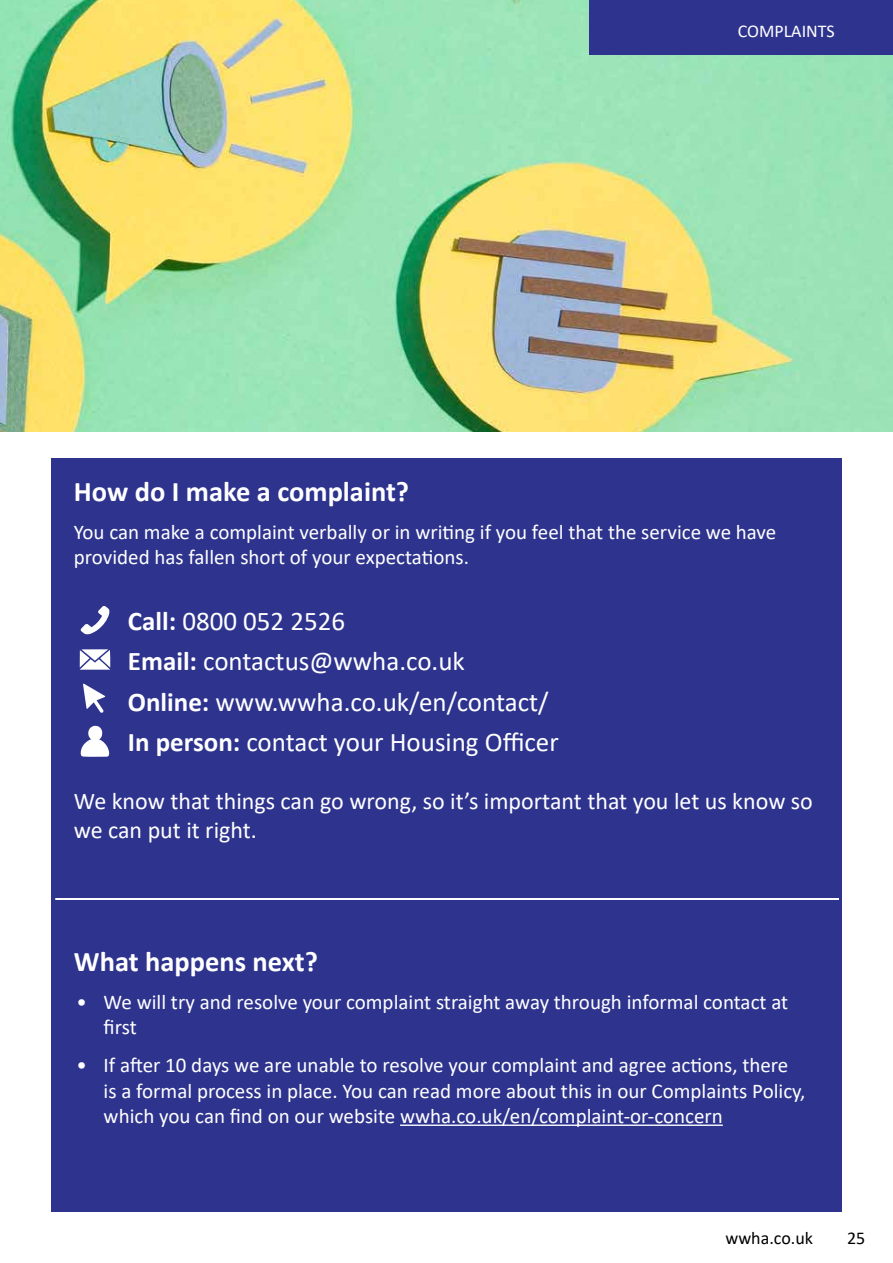
<style>
.page{position:relative;width:893px;height:1263px;background:#fff}
.page>*{position:absolute;margin:0;border:0;box-sizing:border-box;transform-origin:0 0}
.t1{font:700 28.5px "Calibri";color:#fff}
.t2{font:27px/40.5px "Calibri";color:#fff}
.t3{font:24px/28.8px "Calibri";color:#fff}
.t4{font:21px/25.2px "Calibri";color:#fff}
.t5{font:18px "Calibri";color:#000}
.t6{font:18px "Calibri";color:#fff}
.s1{font-weight:700}
</style>
<div class="page">
<img style="left:0;top:0;width:893px;height:432px">
<div style="left:589px;top:0;width:304px;height:54px;background:#2e348e"></div>
<div style="left:51px;top:459px;width:791px;height:753px;background:#2e348e"></div>
<hr style="left:400px;top:1124px;width:323px;height:2px;background:#fff">
<hr style="left:55px;top:898px;width:784px;height:1px;background:#fff">
<hr style="left:55px;top:899px;width:784px;height:1px;background:#fff">
<svg style="left:80px;top:606px;width:30px;height:28px"></svg>
<svg style="left:80px;top:649px;width:30px;height:21px"></svg>
<svg style="left:80px;top:726px;width:29px;height:31px"></svg>
<svg style="left:83px;top:683px;width:22px;height:30px"></svg>
<p class="t6" style="left:738px;top:19px;width:99px">COMPLAINTS</p>
<h1 class="t1" style="left:74px;top:471px;width:337px">How do I make a complaint?</h1>
<p class="t4" style="left:74px;top:519px;width:704px">You can make a complaint verbally or in writing if you feel that the service we have provided has fallen short of your expectations.</p>
<p class="t2" style="left:128px;top:600px;width:432px"><span class="s1">Call:</span> 0800 052 2526<br><span class="s1">Email:</span> contactus@wwha.co.uk<br><span class="s1">Online:</span> www.wwha.co.uk/en/contact/<br><span class="s1">In person:</span> contact your Housing Officer</p>
<p class="t3" style="left:74px;top:786px;width:740px">We know that things can go wrong, so it’s important that you let us know so we can put it right.</p>
<h1 class="t1" style="left:74px;top:942px;width:246px">What happens next?</h1>
<p class="t4" style="left:104px;top:989px;width:686px;text-indent:-27px">• We will try and resolve your complaint straight away through informal contact at first</p>
<p class="t4" style="left:104px;top:1052px;width:703px;text-indent:-27px">• If after 10 days we are unable to resolve your complaint and agree actions, there is a formal process in place. You can read more about this in our Complaints Policy, which you can find on our website wwha.co.uk/en/complaint-or-concern</p>
<p class="t5" style="left:725px;top:1225px;width:89px">wwha.co.uk</p>
<p class="t5" style="left:847px;top:1225px;width:20px">25</p>
</div>
